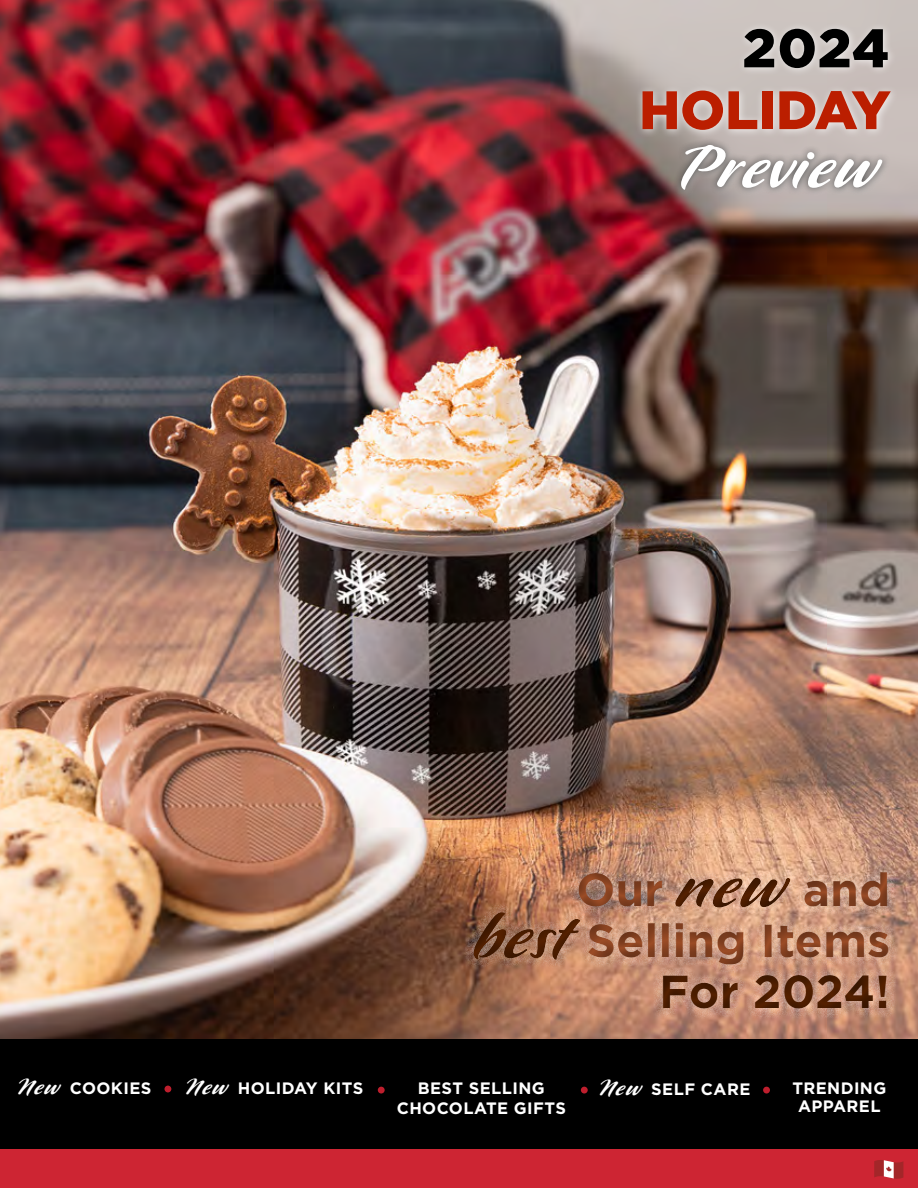
<style>
.page{position:relative;width:918px;height:1188px;background:#fff}
.page>*{position:absolute;margin:0;border:0;box-sizing:border-box;transform-origin:0 0}
.t1{font:900 75px "Pooper";color:#552100}
.t2{font:900 72px "Pooper";color:#fff}
.t3{font:900 54px "Gotham";color:#bb1e00}
.t4{font:900 54px "Gotham";color:#000}
.t5{font:700 46.35px/51px "Gotham";color:#9b4c26;text-align:right}
.t6{font:700 46.35px "Gotham";letter-spacing:-.01em;color:#552100}
.t7{font:700 16.5px/19.5px "Gotham";letter-spacing:.025em;color:#fff;text-align:center}
.s1{font-family:"Pooper";font-weight:900;font-size:25.5px}
</style>
<div class="page">
<img style="left:0;top:0;width:918px;height:1040px">
<div style="left:0;top:1040px;width:918px;height:115px;background:#000"></div>
<div style="left:0;top:1150px;width:918px;height:38px;background:#cd2533"></div>
<div style="left:164px;top:1086px;width:7px;height:6px;background:#be1e2d;border-radius:50%"></div>
<div style="left:378px;top:1087px;width:7px;height:7px;background:#be1e2d;border-radius:50%"></div>
<div style="left:581px;top:1087px;width:7px;height:7px;background:#be1e2d;border-radius:50%"></div>
<div style="left:763px;top:1087px;width:7px;height:7px;background:#be1e2d;border-radius:50%"></div>
<div style="left:636px;top:22px;width:264px;height:177px;background:#fff;opacity:.75"></div>
<div style="left:673px;top:137px;width:217px;height:60px;background:#000;opacity:.75"></div>
<div style="left:562px;top:862px;width:342px;height:155px;background:#000;opacity:.5"></div>
<div style="left:662px;top:860px;width:143px;height:65px;background:#000;opacity:.5"></div>
<div style="left:458px;top:897px;width:137px;height:82px;background:#000;opacity:.5"></div>
<svg style="left:874px;top:1160px;width:29px;height:19px"></svg>
<h3 class="t4" style="left:742px;top:17px;width:148px">2024</h3>
<h3 class="t3" style="left:639px;top:79px;width:253px">HOLIDAY</h3>
<h2 class="t2" style="left:684px;top:129px;width:199px">Preview</h2>
<h3 class="t5" style="left:586px;top:863px;width:305px">and<br>Selling Items</h3>
<h3 class="t6" style="left:659px;top:965px;width:233px">For 2024!</h3>
<h3 class="t5" style="left:576px;top:863px;width:89px">Our</h3>
<h1 class="t1" style="left:675px;top:846px;width:115px">new</h1>
<h1 class="t1" style="left:472px;top:897px;width:100px">best</h1>
<p class="t7" style="left:19px;top:1078px;width:134px"><span class="s1">New</span> COOKIES</p>
<p class="t7" style="left:187px;top:1078px;width:178px"><span class="s1">New</span> HOLIDAY KITS</p>
<p class="t7" style="left:397px;top:1078px;width:171px">BEST SELLING<br>CHOCOLATE GIFTS</p>
<p class="t7" style="left:792px;top:1079px;width:96px;line-height:18px">TRENDING<br>APPAREL</p>
<p class="t7" style="left:600px;top:1079px;width:152px"><span class="s1">New</span> SELF CARE</p>
</div>
